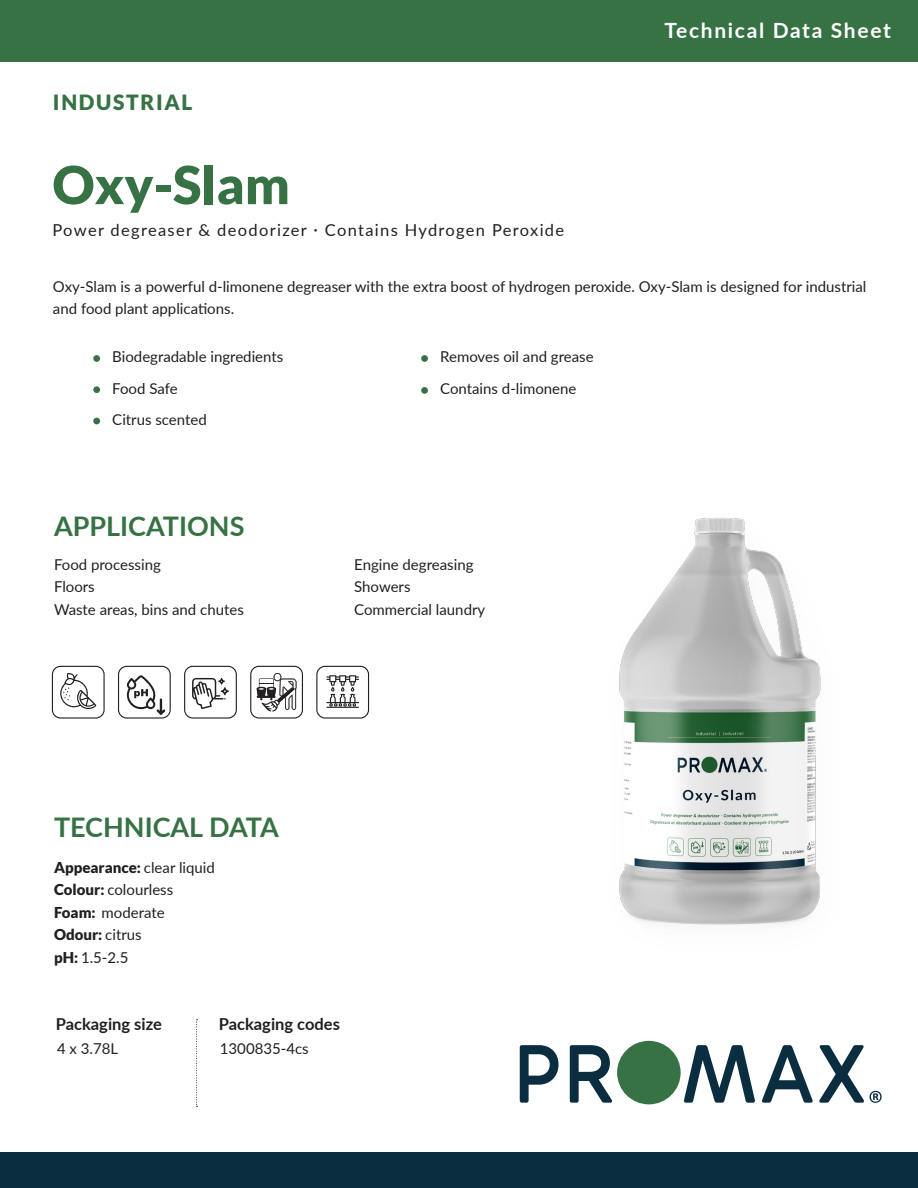
<style>
.page{position:relative;width:918px;height:1188px;background:#fff}
.page>*{position:absolute;margin:0;border:0;box-sizing:border-box;transform-origin:0 0}
.t1{font:900 52.5px "Lato";color:#377244}
.t2{font:700 27px "Lato";color:#377244}
.t3{font:700 21px "Lato";letter-spacing:.08em;color:#fff}
.t4{font:900 21px "Lato";letter-spacing:.08em;color:#377244}
.t5{font:16.5px "Lato";letter-spacing:.08em;color:#231f20}
.t6{font:700 16.5px "Lato";color:#231f20}
.t7{font:15px/22.5px "Lato";color:#231f20}
.t8{font:900 15px "Lato";color:#231f20}
.s1{font-weight:400}
.s2{font-weight:900}
</style>
<div class="page">
<div style="left:0;top:0;width:918px;height:61px;background:#377244"></div>
<div style="left:0;top:1153px;width:918px;height:35px;background:#0a2e40"></div>
<svg style="left:196px;top:1019px;width:2px;height:88px"></svg>
<div style="left:93px;top:355px;width:7px;height:7px;background:#377244;border-radius:50%"></div>
<div style="left:421px;top:355px;width:7px;height:7px;background:#377244;border-radius:50%"></div>
<div style="left:421px;top:387px;width:7px;height:7px;background:#377244;border-radius:50%"></div>
<div style="left:93px;top:386px;width:7px;height:7px;background:#377244;border-radius:50%"></div>
<div style="left:93px;top:418px;width:7px;height:6px;background:#377244;border-radius:50%"></div>
<img style="left:619px;top:517px;width:202px;height:408px">
<svg style="left:520px;top:1045px;width:39px;height:58px"></svg>
<svg style="left:570px;top:1045px;width:43px;height:58px"></svg>
<svg style="left:684px;top:1045px;width:71px;height:58px"></svg>
<svg style="left:762px;top:1045px;width:51px;height:58px"></svg>
<svg style="left:819px;top:1045px;width:63px;height:58px"></svg>
<div style="left:617px;top:1041px;width:64px;height:63px;background:#377244;border-radius:50%"></div>
<div style="left:118px;top:666px;width:53px;height:53px;border:1px solid #231f20;border-radius:8px"></div>
<div style="left:52px;top:666px;width:53px;height:53px;border:1px solid #231f20;border-radius:8px"></div>
<div style="left:184px;top:666px;width:53px;height:53px;border:1px solid #231f20;border-radius:8px"></div>
<div style="left:250px;top:666px;width:53px;height:53px;border:1px solid #231f20;border-radius:8px"></div>
<div style="left:316px;top:666px;width:53px;height:53px;border:1px solid #231f20;border-radius:8px"></div>
<svg style="left:127px;top:675px;width:38px;height:40px"></svg>
<svg style="left:192px;top:678px;width:37px;height:31px"></svg>
<svg style="left:257px;top:673px;width:40px;height:39px"></svg>
<svg style="left:326px;top:675px;width:33px;height:33px"></svg>
<svg style="left:60px;top:673px;width:36px;height:36px"></svg>
<p class="t4" style="left:53px;top:90px;width:141px">INDUSTRIAL</p>
<p class="t1" style="left:52px;top:154px;width:239px">Oxy-Slam</p>
<p class="t5" style="left:52px;top:218px;width:513px">Power degreaser &amp; deodorizer · Contains Hydrogen Peroxide</p>
<p class="t3" style="left:664px;top:15px;width:228px">Technical Data Sheet</p>
<p class="t7" style="left:53px;top:275px;width:815px">Oxy-Slam is a powerful d-limonene degreaser with the extra boost of hydrogen peroxide. Oxy-Slam is designed for industrial and food plant applications.</p>
<p class="t7" style="left:112px;top:345px;width:173px">Biodegradable ingredients</p>
<p class="t7" style="left:440px;top:345px;width:155px">Removes oil and grease</p>
<p class="t7" style="left:440px;top:377px;width:138px">Contains d-limonene</p>
<p class="t7" style="left:112px;top:376px;width:67px">Food Safe</p>
<p class="t7" style="left:112px;top:408px;width:96px">Citrus scented</p>
<p class="t2" style="left:54px;top:506px;width:192px">APPLICATIONS</p>
<p class="t7" style="left:54px;top:553px;width:108px">Food processing</p>
<p class="t7" style="left:54px;top:575px;width:42px">Floors</p>
<p class="t7" style="left:54px;top:598px;width:191px">Waste areas, bins and chutes</p>
<p class="t7" style="left:354px;top:553px;width:121px">Engine degreasing</p>
<p class="t7" style="left:354px;top:575px;width:58px">Showers</p>
<p class="t7" style="left:354px;top:598px;width:133px">Commercial laundry</p>
<p class="t2" style="left:54px;top:807px;width:226px">TECHNICAL DATA</p>
<p class="t8" style="left:54px;top:858px;width:162px">Appearance: <span class="s1">clear liquid</span></p>
<p class="t7" style="left:54px;top:878px;width:121px"><span class="s2">Colour:</span> colourless</p>
<p class="t7" style="left:54px;top:900px;width:112px"><span class="s2">Foam:</span> moderate</p>
<p class="t8" style="left:54px;top:926px;width:89px">Odour: <span class="s1">citrus</span></p>
<p class="t7" style="left:54px;top:945px;width:76px"><span class="s2">pH:</span> 1.5-2.5</p>
<p class="t6" style="left:56px;top:1012px;width:108px">Packaging size</p>
<p class="t6" style="left:219px;top:1012px;width:123px">Packaging codes</p>
<p class="t7" style="left:57px;top:1037px;width:63px">4 x 3.78L</p>
<p class="t7" style="left:220px;top:1037px;width:90px">1300835-4cs</p>
</div>
